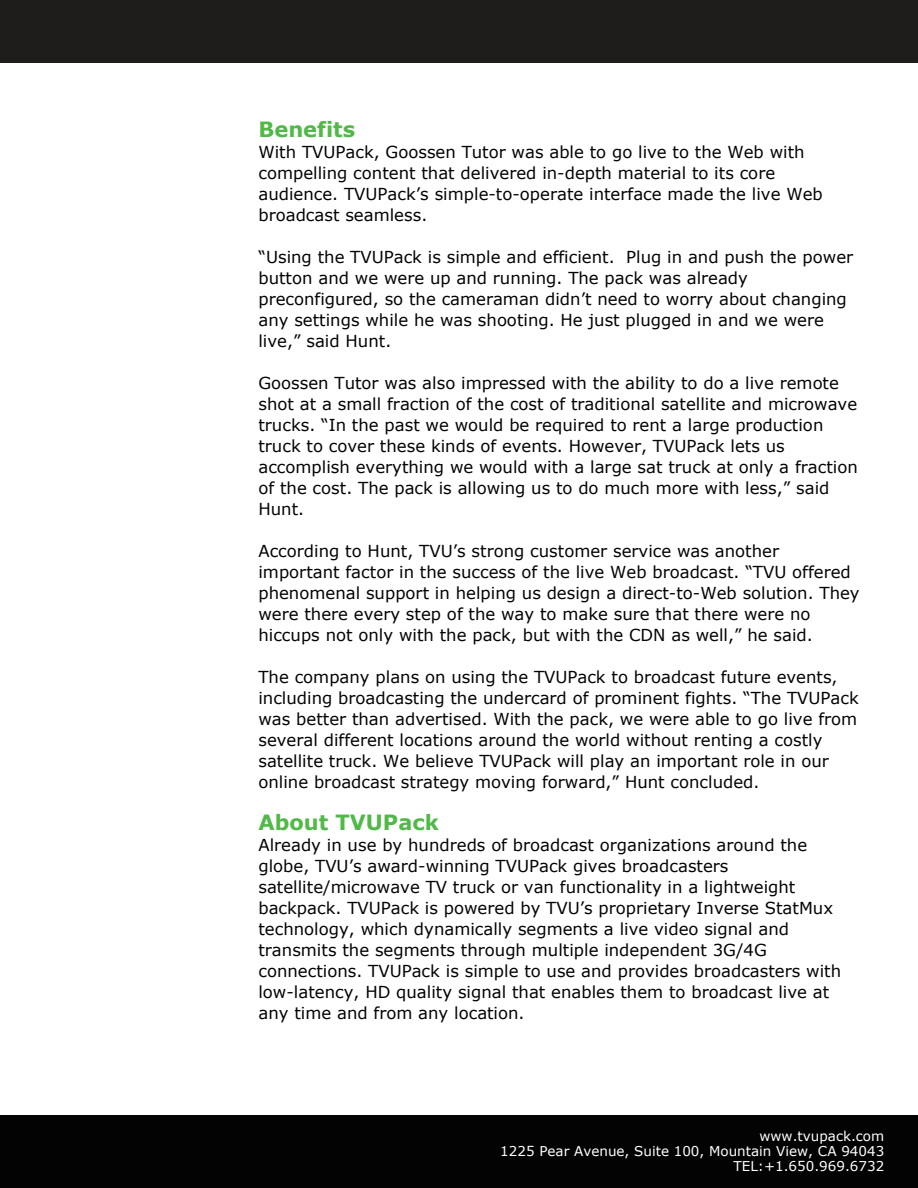
<style>
.page{position:relative;width:918px;height:1188px;background:#fff}
.page>*{position:absolute;margin:0;border:0;box-sizing:border-box;transform-origin:0 0}
.t1{font:700 21px "Verdana";color:#51b948}
.t2{font:16.5px/21px "Verdana";color:#030303}
.t3{font:13.5px/15px "Verdana";color:#fff;text-align:right}
</style>
<div class="page">
<div style="left:0;top:0;width:918px;height:63px;background:#1f1c1c"></div>
<div style="left:0;top:1115px;width:918px;height:73px;background:#030303"></div>
<p class="t1" style="left:258px;top:116px;width:98px">Benefits</p>
<p class="t2" style="left:258px;top:141px;width:566px">With TVUPack, Goossen Tutor was able to go live to the Web with compelling content that delivered in-depth material to its core audience. TVUPack’s simple-to-operate interface made the live Web broadcast seamless.</p>
<p class="t2" style="left:258px;top:246px;width:596px">“Using the TVUPack is simple and efficient. Plug in and push the power button and we were up and running. The pack was already preconfigured, so the cameraman didn’t need to worry about changing any settings while he was shooting. He just plugged in and we were live,” said Hunt.</p>
<p class="t2" style="left:258px;top:372px;width:601px">Goossen Tutor was also impressed with the ability to do a live remote shot at a small fraction of the cost of traditional satellite and microwave trucks. “In the past we would be required to rent a large production truck to cover these kinds of events. However, TVUPack lets us accomplish everything we would with a large sat truck at only a fraction of the cost. The pack is allowing us to do much more with less,” said Hunt.</p>
<p class="t2" style="left:258px;top:540px;width:603px">According to Hunt, TVU’s strong customer service was another important factor in the success of the live Web broadcast. “TVU offered phenomenal support in helping us design a direct-to-Web solution. They were there every step of the way to make sure that there were no hiccups not only with the pack, but with the CDN as well,” he said.</p>
<p class="t2" style="left:258px;top:666px;width:602px">The company plans on using the TVUPack to broadcast future events, including broadcasting the undercard of prominent fights. “The TVUPack was better than advertised. With the pack, we were able to go live from several different locations around the world without renting a costly satellite truck. We believe TVUPack will play an important role in our online broadcast strategy moving forward,” Hunt concluded.</p>
<p class="t1" style="left:258px;top:809px;width:182px">About TVUPack</p>
<p class="t2" style="left:258px;top:834px;width:584px">Already in use by hundreds of broadcast organizations around the globe, TVU’s award-winning TVUPack gives broadcasters satellite/microwave TV truck or van functionality in a lightweight backpack. TVUPack is powered by TVU’s proprietary Inverse StatMux technology, which dynamically segments a live video signal and transmits the segments through multiple independent 3G/4G connections. TVUPack is simple to use and provides broadcasters with low-latency, HD quality signal that enables them to broadcast live at any time and from any location.</p>
<p class="t3" style="left:500px;top:1129px;width:386px">www.tvupack.com<br>1225 Pear Avenue, Suite 100, Mountain View, CA 94043<br>TEL:+1.650.969.6732</p>
</div>
